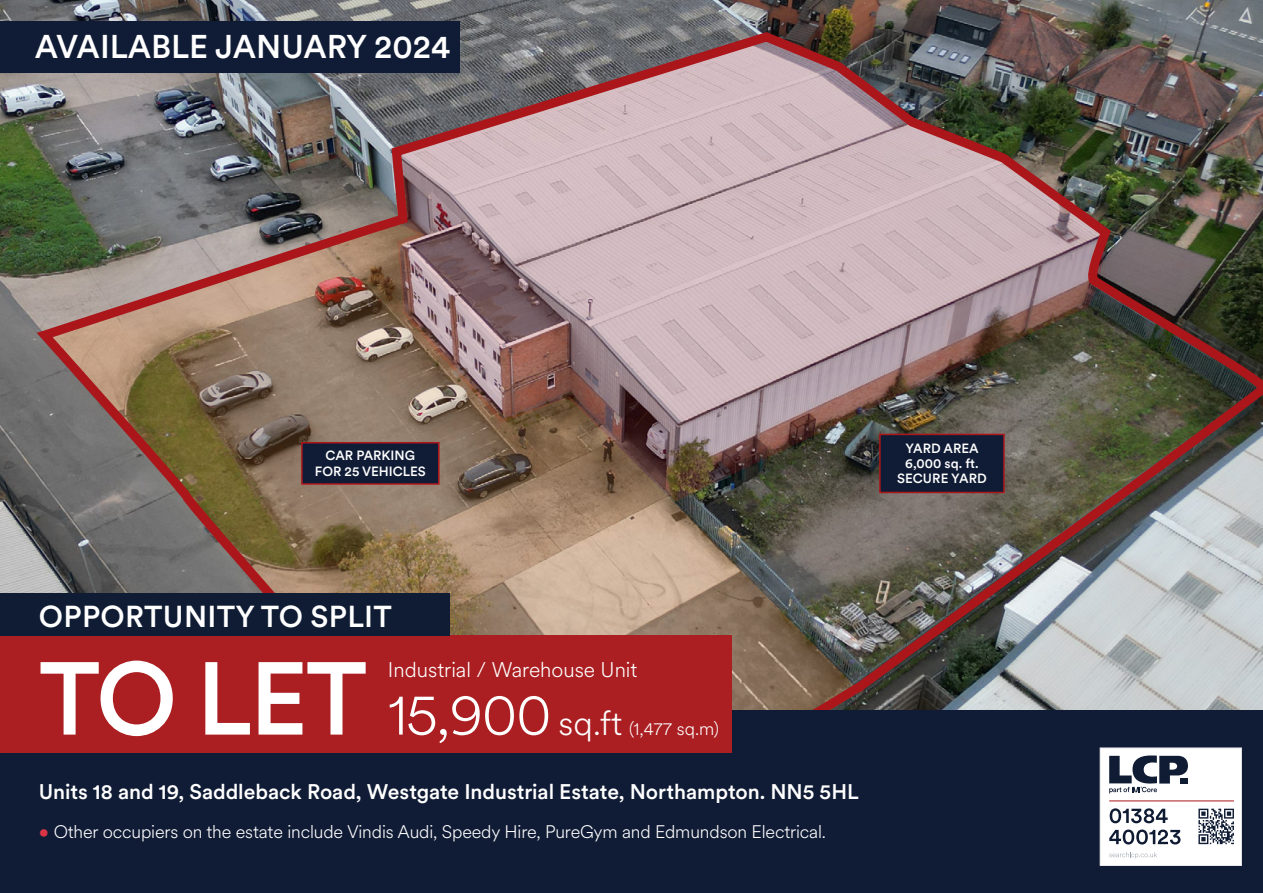
<style>
.page{position:relative;width:1263px;height:893px;background:#fff}
.page>*{position:absolute;margin:0;border:0;box-sizing:border-box;transform-origin:0 0}
.t1{font:500 102.3px "Circular XX";color:#fff}
.t2{font:500 32.55px "Circular XX";color:#fff}
.t3{font:500 30px "Circular XX";letter-spacing:.01em;color:#fff}
.t4{font:500 21px "Circular XX";letter-spacing:-.005em;color:#fff}
.t5{font:300 21px "Circular XX";color:#fff}
.t6{font:300 18px "Circular XX";letter-spacing:-.01em;color:#fff}
.t7{font:500 13.2px "Circular XX";color:#fff}
.s1{font-size:58.5px}
.s2{font-size:33.9px}
.s3{color:#da3547}
</style>
<div class="page">
<img style="left:0;top:0;width:1263px;height:593px">
<img style="left:36px;top:27px;width:1227px;height:683px">
<div style="left:0;top:710px;width:1263px;height:183px;background:#101c35"></div>
<div style="left:1100px;top:748px;width:141px;height:118px;background:#fff"></div>
<div style="left:1100px;top:748px;width:142px;height:118px;border:1px solid #dfdfe4"></div>
<svg style="left:1110px;top:808px;width:58px;height:15px"></svg>
<svg style="left:1109px;top:829px;width:71px;height:15px"></svg>
<svg style="left:1109px;top:852px;width:48px;height:6px"></svg>
<hr style="left:1109px;top:801px;width:125px;height:1px;background:#ab161a">
<svg style="left:1109px;top:755px;width:79px;height:38px"></svg>
<svg style="left:1198px;top:809px;width:36px;height:35px"></svg>
<div style="left:0;top:636px;width:732px;height:117px;background:#ab1e21"></div>
<div style="left:0;top:21px;width:459px;height:51px;background:#101c35"></div>
<div style="left:301px;top:442px;width:138px;height:43px;background:#101c35;border:2px solid #ab161a"></div>
<div style="left:879px;top:434px;width:126px;height:59px;background:#101c35;border:2px solid #ab161a"></div>
<div style="left:0;top:593px;width:450px;height:43px;background:#0f1c34"></div>
<p class="t2" style="left:35px;top:25px;width:417px">AVAILABLE JANUARY 2024</p>
<p class="t7" style="left:326px;top:447px;width:91px">CAR PARKING</p>
<p class="t7" style="left:315px;top:462px;width:113px">FOR 25 VEHICLES</p>
<p class="t7" style="left:905px;top:439px;width:75px">YARD AREA</p>
<p class="t7" style="left:905px;top:454px;width:75px">6,000 sq. ft.</p>
<p class="t7" style="left:897px;top:470px;width:91px">SECURE YARD</p>
<p class="t3" style="left:39px;top:596px;width:354px">OPPORTUNITY TO SPLIT</p>
<p class="t1" style="left:39px;top:629px;width:330px">TO LET</p>
<p class="t5" style="left:388px;top:656px;width:251px">Industrial / Warehouse Unit</p>
<p class="t6" style="left:388px;top:716px;width:333px"><span class="s1">15,900</span> <span class="s2">sq.ft</span> (1,477 sq.m)</p>
<p class="t4" style="left:39px;top:778px;width:821px">Units 18 and 19, Saddleback Road, Westgate Industrial Estate, Northampton. NN5 5HL</p>
<p class="t6" style="left:39px;top:820px;width:789px"><span class="s3">•</span> Other occupiers on the estate include Vindis Audi, Speedy Hire, PureGym and Edmundson Electrical.</p>
</div>
